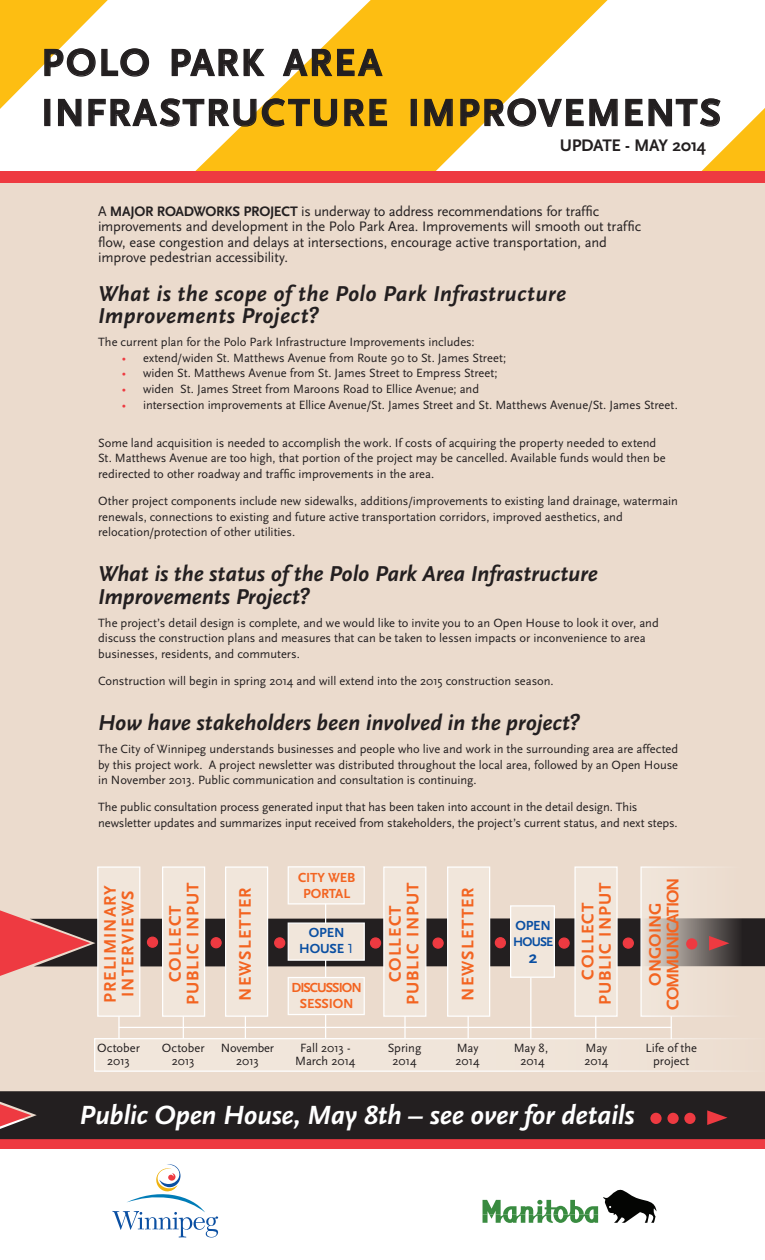
<style>
.page{position:relative;width:765px;height:1260px;background:#fff}
.page>*{position:absolute;margin:0;border:0;box-sizing:border-box;transform-origin:0 0}
.t1{font:700 39.38px/50px "Scala Sans";letter-spacing:.05em;color:#231f20}
.t2{font:italic 700 27.5px "Scala Sans";letter-spacing:-.01em;color:#fff}
.t3{font:italic 700 22.5px/22.5px "Scala Sans";color:#231f20}
.t4{font:700 17.5px/17.5px "Scala Sans";letter-spacing:.06em;color:#f36421;text-align:center}
.t5{font:700 17.5px "Scala Sans";letter-spacing:-.02em;color:#231f20}
.t6{font:700 17.5px "Scala Sans";color:#0a4fa2}
.t7{font:14.38px/15.6px "Scala Sans";letter-spacing:-.01em;color:#231f20}
.t8{font:700 13.75px/16.2px "Scala Sans";color:#f36421}
.t9{font:700 13.75px/16.2px "Scala Sans";color:#0a4fa2;text-align:right}
.t10{font:13.75px "Scala Sans Caps";color:#0a4fa2}
.t11{font:700 13.12px "Scala Sans";color:#0a4fa2}
.t12{font:12.5px/15.6px "Scala Sans";letter-spacing:-.005em;color:#231f20;text-align:center}
.s1{font-weight:700}
.s2{color:#ee3a41}
</style>
<div class="page">
<svg style="left:483px;top:1189px;width:174px;height:34px"></svg>
<div style="left:0;top:178px;width:765px;height:941px;background:#ebdbcd"></div>
<div style="left:0;top:1139px;width:765px;height:10px;background:#ee3a41"></div>
<svg style="left:0;top:0;width:765px;height:171px"></svg>
<div style="left:0;top:171px;width:765px;height:12px;background:#ee3a41"></div>
<svg style="left:44px;top:48px;width:106px;height:29px"></svg>
<svg style="left:171px;top:48px;width:94px;height:29px"></svg>
<svg style="left:282px;top:48px;width:101px;height:29px"></svg>
<div style="left:44px;top:99px;width:6px;height:27px;border:1px solid #231f20"></div>
<svg style="left:57px;top:97px;width:25px;height:30px"></svg>
<svg style="left:88px;top:98px;width:250px;height:29px"></svg>
<svg style="left:344px;top:98px;width:44px;height:29px"></svg>
<div style="left:411px;top:99px;width:6px;height:27px;border:1px solid #231f20"></div>
<svg style="left:424px;top:89px;width:29px;height:41px"></svg>
<svg style="left:460px;top:89px;width:158px;height:41px"></svg>
<svg style="left:625px;top:97px;width:96px;height:30px"></svg>
<svg style="left:112px;top:1164px;width:106px;height:74px"></svg>
<div style="left:0;top:1091px;width:765px;height:48px;background:#231f20"></div>
<div style="left:650px;top:1113px;width:12px;height:11px;background:#ee3a41;border-radius:50%"></div>
<div style="left:667px;top:1113px;width:12px;height:11px;background:#ee3a41;border-radius:50%"></div>
<div style="left:684px;top:1113px;width:12px;height:11px;background:#ee3a41;border-radius:50%"></div>
<hr style="left:325px;top:867px;width:1px;height:171px;background:#fff">
<hr style="left:530px;top:978px;width:1px;height:61px;background:#fff">
<div style="left:97px;top:866px;width:43px;height:151px;background:#f1e6db;border:1px solid #fff"></div>
<div style="left:162px;top:866px;width:43px;height:151px;background:#f1e6db;border:1px solid #fff"></div>
<div style="left:225px;top:866px;width:43px;height:151px;background:#f1e6db;border:1px solid #fff"></div>
<div style="left:383px;top:866px;width:43px;height:151px;background:#f1e6db;border:1px solid #fff"></div>
<div style="left:447px;top:866px;width:43px;height:151px;background:#f1e6db;border:1px solid #fff"></div>
<div style="left:574px;top:866px;width:44px;height:151px;background:#f1e6db;border:1px solid #fff"></div>
<div style="left:640px;top:866px;width:102px;height:151px;background:#eee0d4;border:1px solid #fff"></div>
<div style="left:288px;top:866px;width:77px;height:39px;background:#f1e6db;border:1px solid #fff"></div>
<div style="left:288px;top:977px;width:77px;height:38px;background:#f1e6db;border:1px solid #fff"></div>
<div style="left:510px;top:905px;width:45px;height:73px;background:#f1e6db;border:1px solid #fff"></div>
<svg style="left:0;top:910px;width:765px;height:66px"></svg>
<div style="left:686px;top:938px;width:11px;height:12px;background:#ee3a41;border-radius:50%"></div>
<svg style="left:94px;top:1015px;width:648px;height:57px"></svg>
<h1 class="t1" style="left:41px;top:39px;width:681px">POLO PARK AREA<br>INFRASTRUCTURE IMPROVEMENTS</h1>
<h3 class="t5" style="left:560px;top:136px;width:148px">UPDATE - MAY 2014</h3>
<p class="t7" style="left:98px;top:203px;width:545px">A <span class="s1">MAJOR ROADWORKS PROJECT</span> is underway to address recommendations for traffic improvements and development in the Polo Park Area. Improvements will smooth out traffic flow, ease congestion and delays at intersections, encourage active transportation, and improve pedestrian accessibility.</p>
<h3 class="t3" style="left:98px;top:283px;width:469px">What is the scope of the Polo Park Infrastructure<br>Improvements Project?</h3>
<p class="t12" style="left:98px;top:335px;width:378px">The current plan for the Polo Park Infrastructure Improvements includes:</p>
<p class="t12" style="left:122px;top:350px;width:386px"><span class="s2">•</span> extend/widen St. Matthews Avenue from Route 90 to St. James Street;</p>
<p class="t12" style="left:122px;top:366px;width:377px"><span class="s2">•</span> widen St. Matthews Avenue from St. James Street to Empress Street;</p>
<p class="t12" style="left:122px;top:381px;width:359px"><span class="s2">•</span> widen St. James Street from Maroons Road to Ellice Avenue; and</p>
<p class="t12" style="left:122px;top:397px;width:557px"><span class="s2">•</span> intersection improvements at Ellice Avenue/St. James Street and St. Matthews Avenue/St. James Street.</p>
<p class="t12" style="left:98px;top:435px;width:569px;text-align:left">Some land acquisition is needed to accomplish the work. If costs of acquiring the property needed to extend<br>St. Matthews Avenue are too high, that portion of the project may be cancelled. Available funds would then be redirected to other roadway and traffic improvements in the area.</p>
<p class="t12" style="left:98px;top:493px;width:581px;text-align:left">Other project components include new sidewalks, additions/improvements to existing land drainage, watermain renewals, connections to existing and future active transportation corridors, improved aesthetics, and relocation/protection of other utilities.</p>
<h3 class="t3" style="left:98px;top:563px;width:501px">What is the status of the Polo Park Area Infrastructure<br>Improvements Project?</h3>
<p class="t12" style="left:98px;top:615px;width:562px;text-align:left">The project’s detail design is complete, and we would like to invite you to an Open House to look it over, and discuss the construction plans and measures that can be taken to lessen impacts or inconvenience to area businesses, residents, and commuters.</p>
<p class="t12" style="left:98px;top:673px;width:457px">Construction will begin in spring 2014 and will extend into the 2015 construction season.</p>
<h3 class="t3" style="left:98px;top:712px;width:484px">How have stakeholders been involved in the project?</h3>
<p class="t12" style="left:98px;top:741px;width:582px;text-align:justify">The City of Winnipeg understands businesses and people who live and work in the surrounding area are affected by this project work. A project newsletter was distributed throughout the local area, followed by an Open House in November 2013. Public communication and consultation is continuing.</p>
<p class="t12" style="left:98px;top:800px;width:581px;text-align:left">The public consultation process generated input that has been taken into account in the detail design. This newsletter updates and summarizes input received from stakeholders, the project’s current status, and next steps.</p>
<p class="t8" style="left:303px;top:870px;width:54px;text-indent:-5px">CITY WEB<br>PORTAL</p>
<p class="t9" style="left:299px;top:925px;width:20px">OPEN<br>HOUSE</p>
<h3 class="t4" style="left:102px;top:1003px;width:119px;rotate:-90deg">PRELIMINARY<br>INTERVIEWS</h3>
<h3 class="t4" style="left:167px;top:1005px;width:123px;rotate:-90deg">COLLECT<br>PUBLIC INPUT</h3>
<h3 class="t4" style="left:237px;top:1001px;width:114px;rotate:-90deg">NEWSLETTER</h3>
<h3 class="t4" style="left:387px;top:1005px;width:123px;rotate:-90deg">COLLECT<br>PUBLIC INPUT</h3>
<h3 class="t4" style="left:459px;top:1001px;width:114px;rotate:-90deg">NEWSLETTER</h3>
<h3 class="t4" style="left:579px;top:1005px;width:123px;rotate:-90deg">COLLECT<br>PUBLIC INPUT</h3>
<h3 class="t4" style="left:647px;top:1010px;width:131px;rotate:-90deg">ONGOING<br>COMMUNICATION</h3>
<p class="t12" style="left:97px;top:1042px;width:44px;line-height:12.5px">October<br>2013</p>
<p class="t12" style="left:162px;top:1042px;width:44px;line-height:12.5px">October<br>2013</p>
<p class="t12" style="left:221px;top:1042px;width:55px;line-height:12.5px">November<br>2013</p>
<p class="t12" style="left:295px;top:1042px;width:62px;line-height:12.5px">Fall 2013 -<br>March 2014</p>
<p class="t12" style="left:388px;top:1042px;width:35px;line-height:12.5px">Spring<br>2014</p>
<p class="t12" style="left:456px;top:1042px;width:26px;line-height:12.5px;text-align:left">May<br>2014</p>
<p class="t12" style="left:514px;top:1042px;width:36px;line-height:12.5px">May 8,<br>2014</p>
<p class="t12" style="left:584px;top:1042px;width:26px;line-height:12.5px;text-align:left">May<br>2014</p>
<p class="t12" style="left:646px;top:1042px;width:53px;line-height:12.5px">Life of the project</p>
<p class="t9" style="left:515px;top:918px;width:10px">OPEN</p>
<p class="t11" style="left:513px;top:935px;width:18px">HOUSE</p>
<h3 class="t6" style="left:529px;top:948px;width:10px">2</h3>
<p class="t10" style="left:347px;top:941px;width:8px">1</p>
<p class="t8" style="left:292px;top:980px;width:17px;text-align:right">DISCUSSION<br>SESSION</p>
<h2 class="t2" style="left:80px;top:1100px;width:556px">Public Open House, May 8th – see over for details</h2>
</div>
